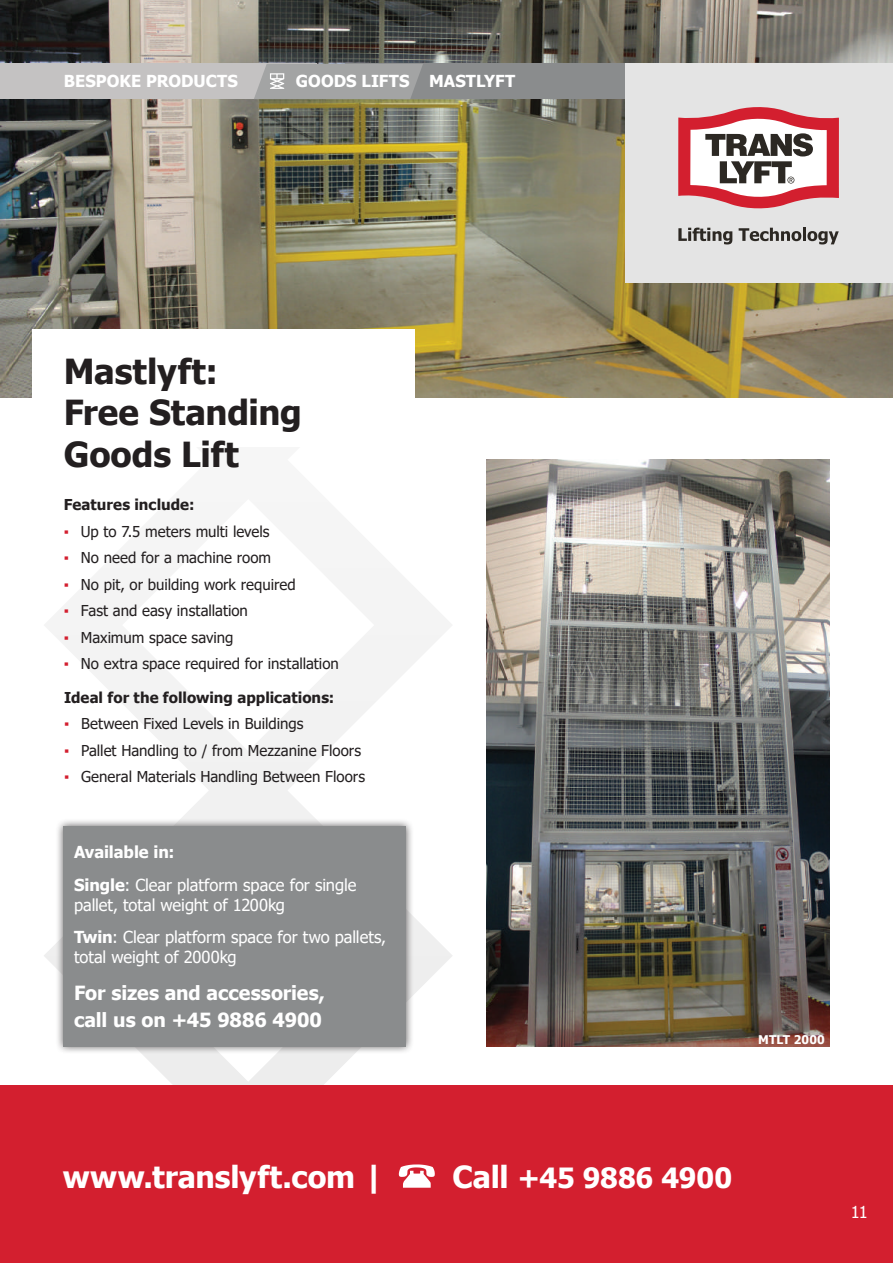
<style>
.page{position:relative;width:893px;height:1263px;background:#fff}
.page>*{position:absolute;margin:0;border:0;box-sizing:border-box;transform-origin:0 0}
.t1{font:700 34.5px/41.4px "Tahoma";letter-spacing:-.005em;color:#231f20}
.t2{font:700 30.45px "Tahoma";color:#fff}
.t3{font:700 27.9px "Tahoma";letter-spacing:-.01em;color:#fff}
.t4{font:700 19.5px/27.6px "Tahoma";letter-spacing:-.005em;color:#fff}
.t5{font:16.5px/32.5px "Tahoma";letter-spacing:-.005em;color:#fff}
.t6{font:700 16.5px "Tahoma";letter-spacing:.005em;color:#fff}
.t7{font:15px "Tahoma";color:#231f20}
.t8{font:700 15px "Tahoma";color:#231f20}
.t9{font:700 12px "Tahoma";letter-spacing:.01em;color:#fff}
.s1{color:#d31f2f}
.s2{font-weight:700}
.s3{font-size:30.45px}
</style>
<div class="page">
<svg style="left:44px;top:397px;width:409px;height:688px"></svg>
<div style="left:0;top:1085px;width:893px;height:178px;background:#d31f2f"></div>
<svg style="left:399px;top:1164px;width:36px;height:24px"></svg>
<img style="left:0;top:0;width:893px;height:397px">
<div style="left:32px;top:329px;width:383px;height:117px;background:#fff"></div>
<div style="left:56px;top:818px;width:359px;height:236px;background:#231f20;opacity:.75"></div>
<div style="left:64px;top:826px;width:342px;height:220px;background:#8a8c8d"></div>
<img style="left:487px;top:459px;width:342px;height:587px">
<div style="left:0;top:64px;width:316px;height:35px;background:#c4c2c2"></div>
<div style="left:345px;top:64px;width:280px;height:35px;background:#8a8c8d"></div>
<svg style="left:254px;top:64px;width:169px;height:35px;background:#a5a6a6"></svg>
<div style="left:625px;top:64px;width:268px;height:219px;background:#e4e4e4"></div>
<svg style="left:678px;top:228px;width:54px;height:16px"></svg>
<svg style="left:739px;top:228px;width:100px;height:16px"></svg>
<svg style="left:678px;top:107px;width:161px;height:102px;background:#cd9398"></svg>
<p class="t6" style="left:64px;top:70px;width:176px">BESPOKE PRODUCTS</p>
<p class="t6" style="left:296px;top:70px;width:221px">GOODS LIFTS MASTLYFT</p>
<h1 class="t1" style="left:64px;top:352px;width:240px">Mastlyft:<br>Free Standing<br>Goods Lift</h1>
<p class="t8" style="left:64px;top:494px;width:132px">Features include:</p>
<p class="t7" style="left:64px;top:521px;width:207px"><span class="s1">▪</span> Up to 7.5 meters multi levels</p>
<p class="t7" style="left:64px;top:548px;width:209px"><span class="s1">▪</span> No need for a machine room</p>
<p class="t7" style="left:64px;top:574px;width:233px"><span class="s1">▪</span> No pit, or building work required</p>
<p class="t7" style="left:64px;top:601px;width:186px"><span class="s1">▪</span> Fast and easy installation</p>
<p class="t7" style="left:64px;top:627px;width:171px"><span class="s1">▪</span> Maximum space saving</p>
<p class="t7" style="left:64px;top:654px;width:277px"><span class="s1">▪</span> No extra space required for installation</p>
<p class="t8" style="left:64px;top:687px;width:272px">Ideal for the following applications:</p>
<p class="t7" style="left:64px;top:714px;width:241px"><span class="s1">▪</span> Between Fixed Levels in Buildings</p>
<p class="t7" style="left:64px;top:740px;width:299px"><span class="s1">▪</span> Pallet Handling to / from Mezzanine Floors</p>
<p class="t7" style="left:64px;top:767px;width:303px"><span class="s1">▪</span> General Materials Handling Between Floors</p>
<p class="t5" style="left:74px;top:837px;width:284px"><span class="s2">Available in:<br>Single</span>: Clear platform space for single</p>
<p class="t5" style="left:74px;top:889px;width:314px">pallet, total weight of 1200kg<br><span class="s2">Twin</span>: Clear platform space for two pallets,</p>
<p class="t5" style="left:74px;top:942px;width:164px">total weight of 2000kg</p>
<h3 class="t4" style="left:74px;top:979px;width:252px">For sizes and accessories, call us on +45 9886 4900</h3>
<p class="t9" style="left:758px;top:1031px;width:68px">MTLT 2000</p>
<h2 class="t2" style="left:63px;top:1155px;width:322px">www.translyft.com |</h2>
<h3 class="t3" style="left:453px;top:1158px;width:281px"><span class="s3">Call</span> +45 9886 4900</h3>
<p class="t5" style="left:851px;top:1197px;width:19px">11</p>
</div>
